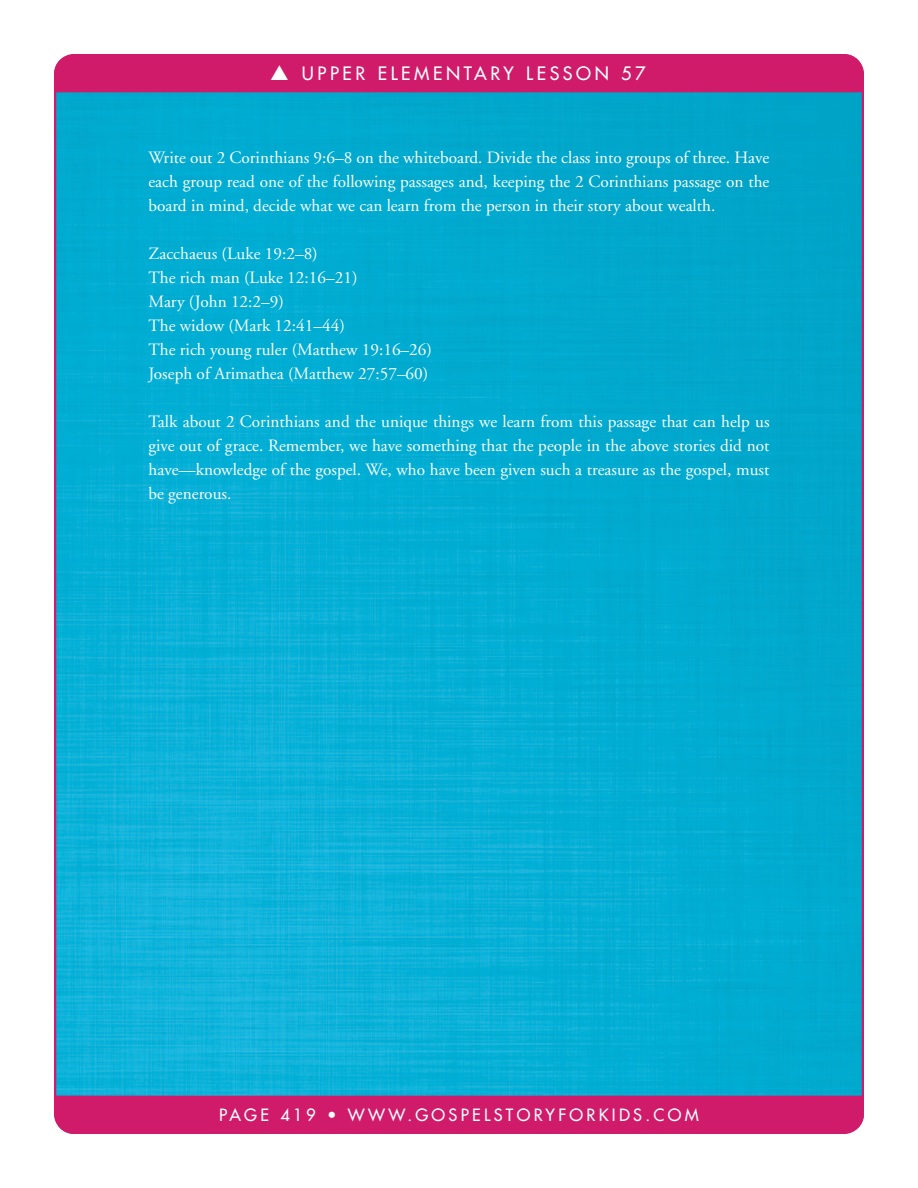
<style>
.page{position:relative;width:918px;height:1188px;background:#fff}
.page>*{position:absolute;margin:0;border:0;box-sizing:border-box;transform-origin:0 0}
.t1{font:18px "Futura";letter-spacing:.2em;color:#fff}
.TXT{font:17.25px/24px "Adobe Garamond";color:#fff;text-align:justify}
.t2{font:16.5px "Futura";letter-spacing:.2em;color:#fff}
</style>
<div class="page">
<img style="left:57px;top:92px;width:804px;height:1004px">
<div style="left:54px;top:54px;width:810px;height:38px;background:#d01a6a"></div>
<div style="left:54px;top:1096px;width:810px;height:38px;background:#d01a6a"></div>
<p class="t1" style="left:270px;top:62px;width:377px">▲ UPPER ELEMENTARY LESSON 57</p>
<p class="TXT" style="left:148px;top:146px;width:622px">Write out 2 Corinthians 9:6–8 on the whiteboard. Divide the class into groups of three. Have each group read one of the following passages and, keeping the 2 Corinthians passage on the board in mind, decide what we can learn from the person in their story about wealth.</p>
<p class="TXT" style="left:148px;top:242px;width:171px">Zacchaeus (Luke 19:2–8)</p>
<p class="TXT" style="left:148px;top:266px;width:211px">The rich man (Luke 12:16–21)</p>
<p class="TXT" style="left:148px;top:290px;width:137px">Mary (John 12:2–9)</p>
<p class="TXT" style="left:148px;top:314px;width:198px">The widow (Mark 12:41–44)</p>
<p class="TXT" style="left:148px;top:338px;width:285px">The rich young ruler (Matthew 19:16–26)</p>
<p class="TXT" style="left:148px;top:362px;width:281px">Joseph of Arimathea (Matthew 27:57–60)</p>
<p class="TXT" style="left:148px;top:410px;width:623px">Talk about 2 Corinthians and the unique things we learn from this passage that can help us give out of grace. Remember, we have something that the people in the above stories did not have—knowledge of the gospel. We, who have been given such a treasure as the gospel, must be generous.</p>
<p class="t2" style="left:219px;top:1104px;width:481px">PAGE 419 • WWW.GOSPELSTORYFORKIDS.COM</p>
</div>
